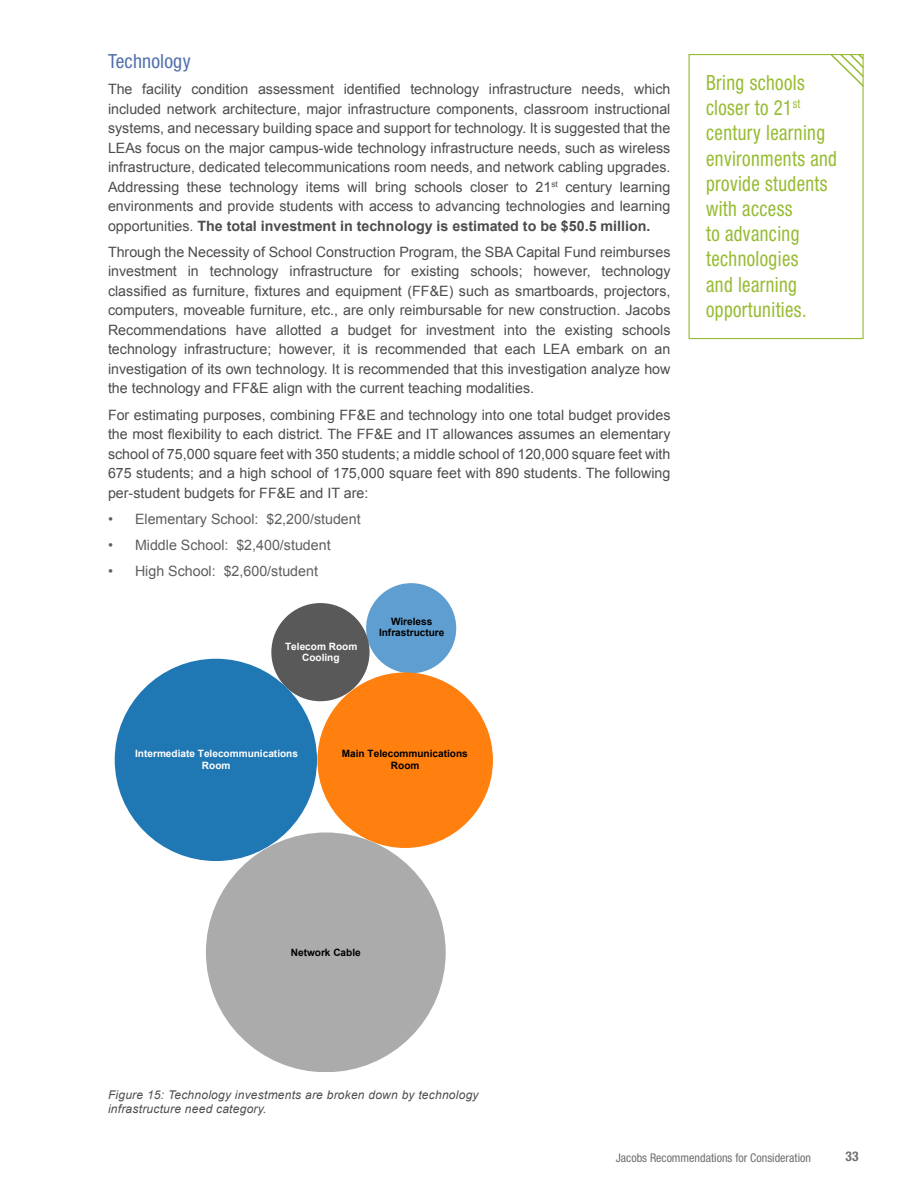
<style>
.page{position:relative;width:918px;height:1188px;background:#fff}
.page>*{position:absolute;margin:0;border:0;box-sizing:border-box;transform-origin:0 0}
.t1{font:condensed 21px/25.2px "Helvetica Neue LT Std";letter-spacing:.02em;color:#97bc33;scale:.9 1}
.t2{font:condensed 19.5px "Helvetica Neue LT Std";letter-spacing:.01em;color:#5371ac}
.t3{font:14.25px/19.5px "Arial";color:#4c4c4e;text-align:justify}
.t4{font:14.25px "Arial";color:#5e5e60}
.t5{font:700 condensed 13.5px "Helvetica Neue LT Std";color:#6d6f70}
.t6{font:italic 12px/14.4px "Arial";letter-spacing:.02em;color:#4d4d4f}
.t7{font:condensed 12px "Helvetica Neue LT Std";color:#6d6f70}
.t8{font:10.05px/11.4px "Arial 0 75";color:#000;text-align:center}
.t9{font:10.05px/11.4px "Arial 0 75";color:#fff;text-align:center}
.s1{font-weight:700}
</style>
<div class="page">
<div style="left:688px;top:54px;width:176px;height:285px;border:1px solid #97bc33"></div>
<svg style="left:829px;top:54px;width:35px;height:34px"></svg>
<div style="left:366px;top:583px;width:90px;height:90px;background:#5f9ed1;border-radius:50%"></div>
<div style="left:271px;top:603px;width:99px;height:98px;background:#595959;border-radius:50%"></div>
<div style="left:206px;top:832px;width:240px;height:240px;background:#ababab;border-radius:50%"></div>
<div style="left:317px;top:672px;width:176px;height:176px;background:#ff800e;border-radius:50%"></div>
<div style="left:115px;top:659px;width:202px;height:202px;background:#1f77b4;border-radius:50%"></div>
<h2 class="t2" style="left:108px;top:50px;width:84px">Technology</h2>
<p class="t3" style="left:108px;top:80px;width:564px">The facility condition assessment identified technology infrastructure needs, which included network architecture, major infrastructure components, classroom instructional systems, and necessary building space and support for technology. It is suggested that the LEAs focus on the major campus-wide technology infrastructure needs, such as wireless infrastructure, dedicated telecommunications room needs, and network cabling upgrades.<br>Addressing these technology items will bring schools closer to 21<sup>st</sup> century learning environments and provide students with access to advancing technologies and learning opportunities. <span class="s1">The total investment in technology is estimated to be $50.5 million.</span></p>
<p class="t3" style="left:108px;top:242px;width:564px">Through the Necessity of School Construction Program, the SBA Capital Fund reimburses investment in technology infrastructure for existing schools; however, technology classified as furniture, fixtures and equipment (FF&amp;E) such as smartboards, projectors, computers, moveable furniture, etc., are only reimbursable for new construction. Jacobs Recommendations have allotted a budget for investment into the existing schools technology infrastructure; however, it is recommended that each LEA embark on an investigation of its own technology. It is recommended that this investigation analyze how the technology and FF&amp;E align with the current teaching modalities.</p>
<p class="t3" style="left:108px;top:405px;width:564px">For estimating purposes, combining FF&amp;E and technology into one total budget provides the most flexibility to each district. The FF&amp;E and IT allowances assumes an elementary school of 75,000 square feet with 350 students; a middle school of 120,000 square feet with 675 students; and a high school of 175,000 square feet with 890 students. The following per-student budgets for FF&amp;E and IT are:</p>
<p class="t4" style="left:108px;top:510px;width:254px">• Elementary School: $2,200/student</p>
<p class="t4" style="left:108px;top:536px;width:224px">• Middle School: $2,400/student</p>
<p class="t4" style="left:108px;top:562px;width:211px">• High School: $2,600/student</p>
<p class="t9" style="left:285px;top:641px;width:74px">Telecom Room<br>Cooling</p>
<p class="t8" style="left:379px;top:616px;width:67px">Wireless<br>Infrastructure</p>
<p class="t9" style="left:135px;top:748px;width:164px">Intermediate Telecommunications<br>Room</p>
<p class="t8" style="left:342px;top:748px;width:127px">Main Telecommunications<br>Room</p>
<h1 class="t1" style="left:706px;top:70px;width:147px">Bring schools closer to 21<sup>st </sup>century learning environments and provide students with access<br>to advancing technologies<br>and learning opportunities.</h1>
<p class="t8" style="left:291px;top:947px;width:71px">Network Cable</p>
<p class="t6" style="left:108px;top:1087px;width:372px">Figure 15: Technology investments are broken down by technology infrastructure need category.</p>
<p class="t7" style="left:616px;top:1151px;width:197px">Jacobs Recommendations for Consideration</p>
<p class="t5" style="left:846px;top:1148px;width:14px">33</p>
</div>
